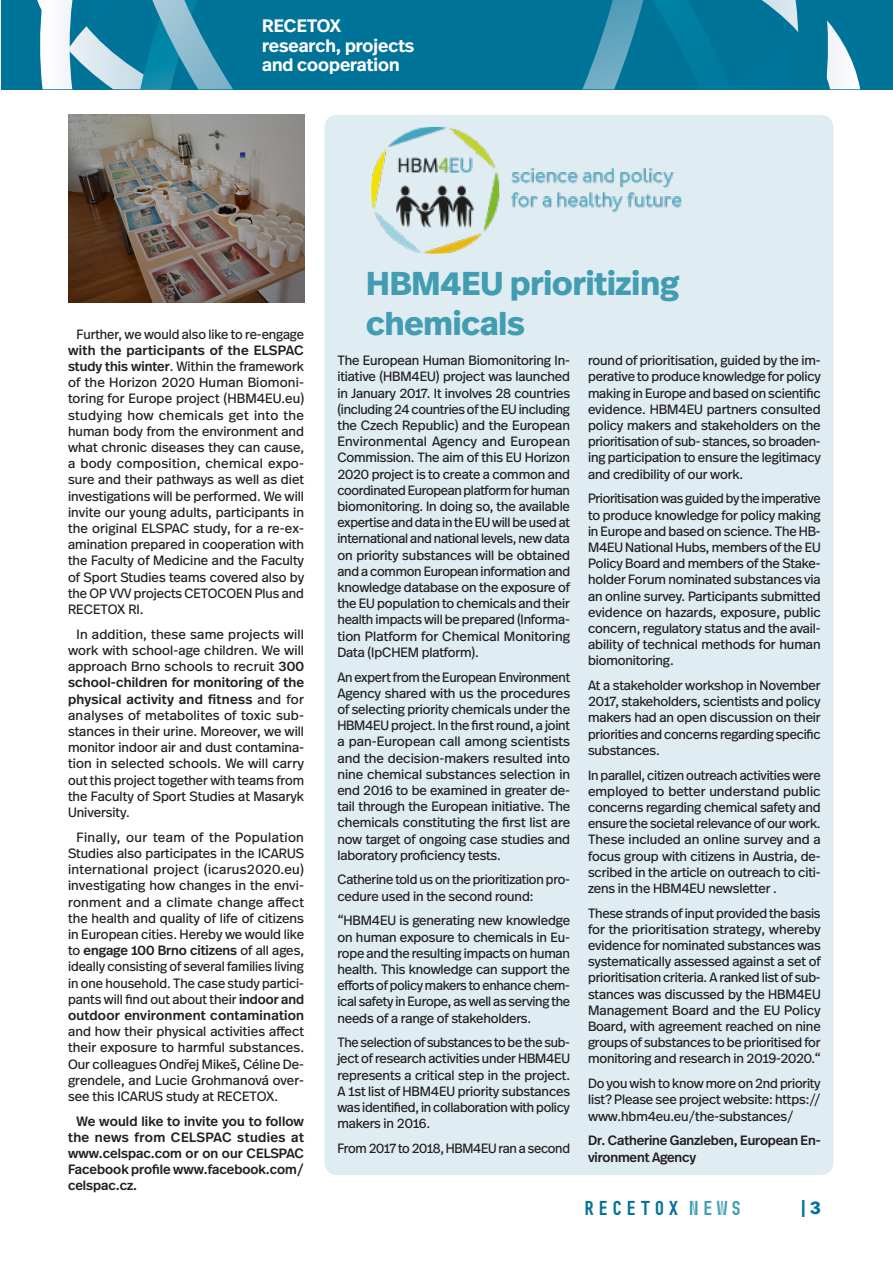
<style>
.page{position:relative;width:893px;height:1263px;background:#fff}
.page>*{position:absolute;margin:0;border:0;box-sizing:border-box;transform-origin:0 0}
.head_1{font:700 33px/39.6px "Real Head Pro";color:#429db2}
.t1{font:700 20.1px "Muni";color:#007398}
.t2{font:600 18px "Real Head Pro";color:#fff}
.head{font:700 18px "Real Head Pro";color:#007398}
.body_text{font:13.5px/16.2px "Real Head Pro";letter-spacing:-.01em;color:#231f20;text-align:justify}
.body_text-2{font:500 13.5px/16.2px "Real Head Pro";letter-spacing:-.01em;color:#231f20}
.s1{font-weight:500}
.s2{color:#429db2}
</style>
<div class="page">
<div style="left:1px;top:0;width:892px;height:89px;background:#007398"></div>
<svg style="left:37px;top:0;width:823px;height:89px"></svg>
<svg style="left:39px;top:0;width:790px;height:89px"></svg>
<div style="left:324px;top:115px;width:509px;height:1060px;background:#dfedf2;border-radius:13px"></div>
<img style="left:68px;top:115px;width:236px;height:187px">
<img style="left:371px;top:126px;width:311px;height:128px">
<p class="t2" style="left:262px;top:11px;width:80px">RECETOX</p>
<p class="t2" style="left:262px;top:30px;width:153px">research, projects</p>
<p class="t2" style="left:262px;top:50px;width:139px">and cooperation</p>
<p class="body_text" style="left:68px;top:325px;width:238px;text-indent:9px">Further, we would also like to re-engage <span class="s1">with the participants of the ELSPAC study this winter</span>. Within the framework of the Horizon 2020 Human Biomoni&shy;toring for Europe project (HBM4EU.eu) studying how chemicals get into the human body from the environment and what chronic diseases they can cause, a body composition, chemical expo&shy;sure and their pathways as well as diet investigations will be performed. We will invite our young adults, participants in the original ELSPAC study, for a re-ex&shy;amination prepared in cooperation with the Faculty of Medicine and the Faculty of Sport Studies teams covered also by the OP VVV projects CETOCOEN Plus and RECETOX RI.</p>
<p class="body_text" style="left:68px;top:625px;width:238px;text-indent:9px">In addition, these same projects will work with school-age children. We will approach Brno schools to recruit <span class="s1">300 school-children for monitoring of the physical activity and fitness</span> and for analyses of metabolites of toxic sub&shy;stances in their urine. Moreover, we will monitor indoor air and dust contamina&shy;tion in selected schools. We will carry out this project together with teams from the Faculty of Sport Studies at Masaryk University.</p>
<p class="body_text" style="left:68px;top:828px;width:238px;text-indent:9px">Finally, our team of the Population Studies also participates in the ICARUS international project (icarus2020.eu) investigating how changes in the envi&shy;ronment and a climate change affect the health and quality of life of citizens in European cities. Hereby we would like to <span class="s1">engage 100 Brno citizens</span> of all ages, ideally consisting of several families living in one household. The case study partici&shy;pants will find out about their <span class="s1">indoor and outdoor environment contamination </span>and how their physical activities affect their exposure to harmful substances.<br>Our colleagues Ondřej Mikeš, Céline De&shy;grendele, and Lucie Grohmanová over&shy;see this ICARUS study at RECETOX.</p>
<p class="body_text-2" style="left:68px;top:1112px;width:238px;text-align:justify;text-indent:9px">We would like to invite you to follow the news from CELSPAC studies at www.celspac.com or on our CELSPAC Facebook profile www.facebook.com/ celspac.cz.</p>
<p class="head_1" style="left:366px;top:261px;width:315px">HBM4EU prioritizing chemicals</p>
<p class="body_text" style="left:337px;top:351px;width:234px">The European Human Biomonitoring In&shy;itiative (HBM4EU) project was launched in January 2017. It involves 28 countries (including 24 countries of the EU including the Czech Republic) and the European Environmental Agency and European Commission. The aim of this EU Horizon 2020 project is to create a common and coordinated European platform for human biomonitoring. In doing so, the available expertise and data in the EU will be used at international and national levels, new data on priority substances will be obtained and a common European information and knowledge database on the exposure of the EU population to chemicals and their health impacts will be prepared (Informa&shy;tion Platform for Chemical Monitoring Data (IpCHEM platform).</p>
<p class="body_text" style="left:337px;top:668px;width:234px">An expert from the European Environment Agency shared with us the procedures of selecting priority chemicals under the HBM4EU project. In the first round, a joint a pan-European call among scientists and the decision-makers resulted into nine chemical substances selection in end 2016 to be examined in greater de&shy;tail through the European initiative. The chemicals constituting the first list are now target of ongoing case studies and laboratory proficiency tests.</p>
<p class="body_text" style="left:337px;top:871px;width:234px">Catherine told us on the prioritization pro&shy;cedure used in the second round:</p>
<p class="body_text" style="left:337px;top:912px;width:234px">“HBM4EU is generating new knowledge on human exposure to chemicals in Eu&shy;rope and the resulting impacts on human health. This knowledge can support the efforts of policy makers to enhance chem&shy;ical safety in Europe, as well as serving the needs of a range of stakeholders.</p>
<p class="body_text" style="left:337px;top:1033px;width:234px">The selection of substances to be the sub&shy;ject of research activities under HBM4EU represents a critical step in the project.<br>A 1st list of HBM4EU priority substances was identified, in collaboration with policy makers in 2016.</p>
<p class="body_text" style="left:337px;top:1139px;width:234px">From 2017 to 2018, HBM4EU ran a second</p>
<p class="body_text" style="left:588px;top:351px;width:234px">round of prioritisation, guided by the im&shy;perative to produce knowledge for policy making in Europe and based on scientific evidence. HBM4EU partners consulted policy makers and stakeholders on the prioritisation of sub- stances, so broaden&shy;ing participation to ensure the legitimacy and credibility of our work.</p>
<p class="body_text" style="left:588px;top:490px;width:234px">Prioritisation was guided by the imperative to produce knowledge for policy making in Europe and based on science. The HB-M4EU National Hubs, members of the EU Policy Board and members of the Stake&shy;holder Forum nominated substances via an online survey. Participants submitted evidence on hazards, exposure, public concern, regulatory status and the avail&shy;ability of technical methods for human biomonitoring.</p>
<p class="body_text" style="left:588px;top:676px;width:234px">At a stakeholder workshop in November 2017, stakeholders, scientists and policy makers had an open discussion on their priorities and concerns regarding specific substances.</p>
<p class="body_text" style="left:588px;top:766px;width:234px">In parallel, citizen outreach activities were employed to better understand public concerns regarding chemical safety and ensure the societal relevance of our work.<br>These included an online survey and a focus group with citizens in Austria, de&shy;scribed in the article on outreach to citi&shy;zens in the HBM4EU newsletter .</p>
<p class="body_text" style="left:588px;top:904px;width:234px">These strands of input provided the basis for the prioritisation strategy, whereby evidence for nominated substances was systematically assessed against a set of prioritisation criteria. A ranked list of sub&shy;stances was discussed by the HBM4EU Management Board and the EU Policy Board, with agreement reached on nine groups of substances to be prioritised for monitoring and research in 2019-2020.“</p>
<p class="body_text" style="left:588px;top:1074px;width:234px">Do you wish to know more on 2nd priority list? Please see project website: https:// www.hbm4eu.eu/the-substances/</p>
<p class="body_text-2" style="left:588px;top:1131px;width:234px">Dr. Catherine Ganzleben, European En&shy;vironment Agency</p>
<h2 class="t1" style="left:582px;top:1197px;width:163px">RECETOX <span class="s2">NEWS</span></h2>
<p class="head" style="left:801px;top:1192px;width:22px">| 3</p>
</div>
